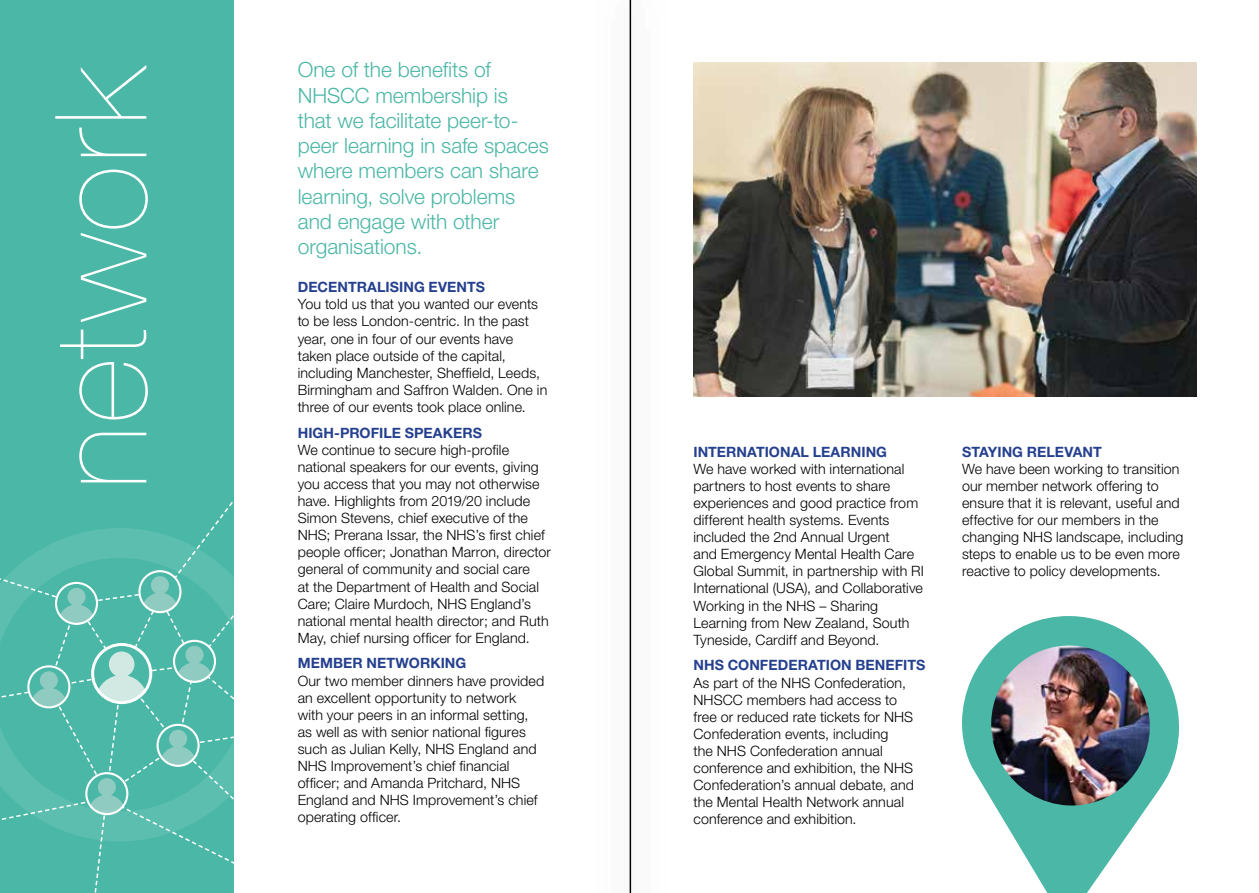
<style>
.page{position:relative;width:1259px;height:893px;background:#fff}
.page>*{position:absolute;margin:0;border:0;box-sizing:border-box;transform-origin:0 0}
.t1{font:200 127.5px "Helvetica Neue LT Std";letter-spacing:.025em;color:#fff}
.t2{font:300 21px/25.2px "Helvetica Neue LT Std";color:#4bb7a6}
.t3{font:300 14.25px/17.1px "Helvetica Neue LT Std";letter-spacing:.01em;color:#000}
.t4{font:700 14.25px "Helvetica Neue LT Std";letter-spacing:.005em;color:#25408f}
</style>
<div class="page">
<div style="left:592px;top:0;width:77px;height:893px;background:#fafafa"></div>
<hr style="left:629px;top:0;width:2px;height:893px;background:#000">
<div style="left:0;top:0;width:234px;height:893px;background:#4bb7a6"></div>
<img style="left:693px;top:62px;width:503px;height:335px">
<img style="left:962px;top:616px;width:217px;height:277px">
<svg style="left:0;top:528px;width:234px;height:313px"></svg>
<h1 class="t1" style="left:28px;top:489px;width:426px;rotate:-90deg">network</h1>
<h2 class="t2" style="left:298px;top:57px;width:252px">One of the benefits of<br>NHSCC membership is<br>that we facilitate peer-to&shy;peer learning in safe spaces where members can share learning, solve problems and engage with other organisations.</h2>
<p class="t4" style="left:298px;top:278px;width:187px">DECENTRALISI NG EVENTS</p>
<p class="t3" style="left:298px;top:295px;width:251px">You told us that you wanted our events to be less London-centric. In the past year, one in four of our events have taken place outside of the capital, including Manchester, Sheffield, Leeds, Birmingham and Saffron Walden. One in three of our events took place online.</p>
<p class="t4" style="left:298px;top:424px;width:184px">HIG H-PROFILE SPEAKERS</p>
<p class="t3" style="left:298px;top:441px;width:255px">We continue to secure high-profile national speakers for our events, giving you access that you may not otherwise have. Highlights from 2019/20 include Simon Stevens, chief executive of the NHS; Prerana Issar, the NHS’s first chief people officer; Jonathan Marron, director general of community and social care<br>at the Department of Health and Social Care; Claire Murdoch, NHS England’s national mental health director; and Ruth May, chief nursing officer for England.</p>
<p class="t4" style="left:298px;top:654px;width:168px">MEMBER NETWORKING</p>
<p class="t3" style="left:298px;top:672px;width:248px">Our two member dinners have provided an excellent opportunity to network with your peers in an informal setting, as well as with senior national figures such as Julian Kelly, NHS England and NHS Improvement’s chief financial officer; and Amanda Pritchard, NHS England and NHS Improvement’s chief operating officer.</p>
<p class="t4" style="left:693px;top:443px;width:193px">INTERNATIONAL LEARNING</p>
<p class="t3" style="left:693px;top:460px;width:232px">We have worked with international partners to host events to share experiences and good practice from different health systems. Events included the 2nd Annual Urgent<br>and Emergency Mental Health Care Global Summit, in partnership with RI International (USA), and Collaborative Working in the NHS – Sharing Learning from New Zealand, South Tyneside, Cardiff and Beyond.</p>
<p class="t4" style="left:693px;top:656px;width:232px">NHS CONFEDERATION BENEFITS</p>
<p class="t3" style="left:693px;top:674px;width:222px">As part of the NHS Confederation,<br>NHSCC members had access to free or reduced rate tickets for NHS<br>Confederation events, including<br>the NHS Confederation annual conference and exhibition, the NHS<br>Confederation’s annual debate, and the Mental Health Network annual conference and exhibition.</p>
<p class="t4" style="left:962px;top:443px;width:141px">STAYING RELEVANT</p>
<p class="t3" style="left:962px;top:460px;width:223px">We have been working to transition our member network offering to ensure that it is relevant, useful and effective for our members in the changing NHS landscape, including steps to enable us to be even more reactive to policy developments.</p>
</div>
